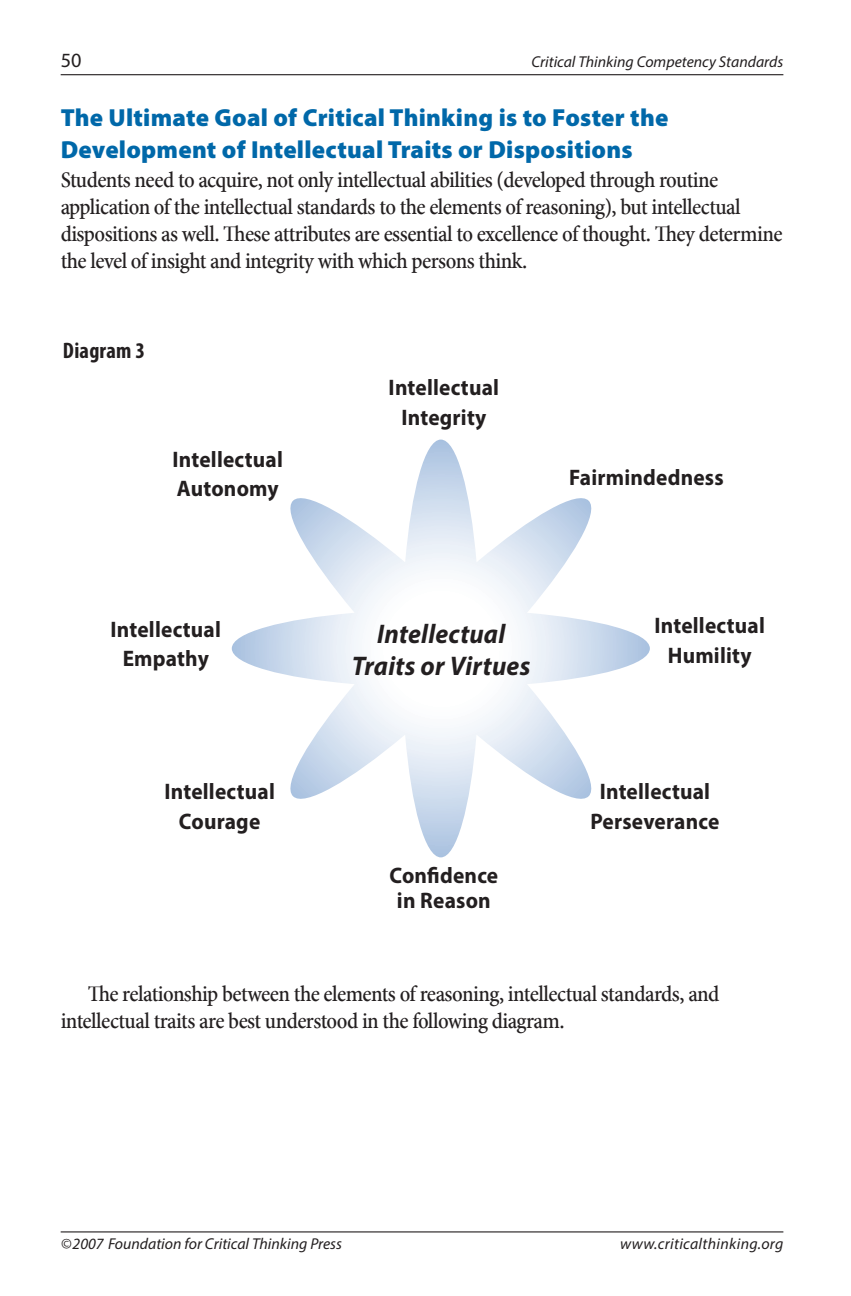
<style>
.page{position:relative;width:851px;height:1296px;background:#fff}
.page>*{position:absolute;margin:0;border:0;box-sizing:border-box;transform-origin:0 0}
.t1{font:italic 700 27px/31.5px "Myriad Pro";letter-spacing:.01em;color:#231f20;text-align:center;scale:.95 1}
.t2{font:900 24.75px/31.5px "Myriad Pro";letter-spacing:.01em;color:#0068a9}
.t3{font:22.5px/27px "Minion Pro Medium Cn Capt";letter-spacing:-.025em;color:#231f20}
.t4{font:700 22.5px/29.2px "Myriad Pro";letter-spacing:.01em;color:#231f20;text-align:center;scale:.95 1}
.t5{font:700 condensed 22.5px "Myriad Pro";letter-spacing:.01em;color:#231f20}
.t6{font:20.25px "Myriad Pro";color:#231f20}
.t7{font:italic 15.75px "Myriad Pro";color:#231f20}
.t8{font:italic 15.75px "Myriad Pro";letter-spacing:.02em;color:#231f20}
</style>
<div class="page">
<hr style="left:61px;top:1231px;width:722px;height:1px;background:#231f20">
<hr style="left:61px;top:74px;width:722px;height:1px;background:#231f20">
<svg style="left:232px;top:440px;width:417px;height:417px"></svg>
<p class="t6" style="left:61px;top:48px;width:22px">50</p>
<p class="t7" style="left:531px;top:52px;width:253px">Critical Thinking Competency Standards</p>
<p class="t2" style="left:61px;top:103px;width:609px">The Ultimate Goal of Critical Thinking is to Foster the<br>Development of Intellectual Traits or Dispositions</p>
<p class="t3" style="left:61px;top:168px;width:723px">Students need to acquire, not only intellectual abilities (developed through routine application of the intellectual standards to the elements of reasoning), but intellectual dispositions as well. These attributes are essential to excellence of thought. They determine the level of insight and integrity with which persons think.</p>
<p class="t5" style="left:63px;top:337px;width:84px">Diagram 3</p>
<p class="t4" style="left:172px;top:444px;width:118px;text-align:left">Intellectual<br>Autonomy</p>
<p class="t4" style="left:110px;top:614px;width:118px">Intellectual<br>Empathy</p>
<p class="t4" style="left:164px;top:776px;width:118px">Intellectual<br>Courage</p>
<p class="t4" style="left:388px;top:372px;width:118px">Intellectual<br>Integrity</p>
<p class="t4" style="left:569px;top:462px;width:164px">Fairmindedness</p>
<p class="t1" style="left:352px;top:618px;width:189px">Intellectual<br>Traits or Virtues</p>
<p class="t4" style="left:389px;top:862px;width:116px;line-height:24.8px">Confidence in Reason</p>
<p class="t4" style="left:654px;top:610px;width:118px">Intellectual<br>Humility</p>
<p class="t4" style="left:590px;top:776px;width:137px">Intellectual<br>Perseverance</p>
<p class="t3" style="left:61px;top:981px;width:660px;text-indent:27px">The relationship between the elements of reasoning, intellectual standards, and intellectual traits are best understood in the following diagram.</p>
<p class="t7" style="left:61px;top:1234px;width:283px">© 2007 Foundation for Critical Thinking Press</p>
<p class="t8" style="left:620px;top:1234px;width:165px">www.criticalthinking.org</p>
</div>
